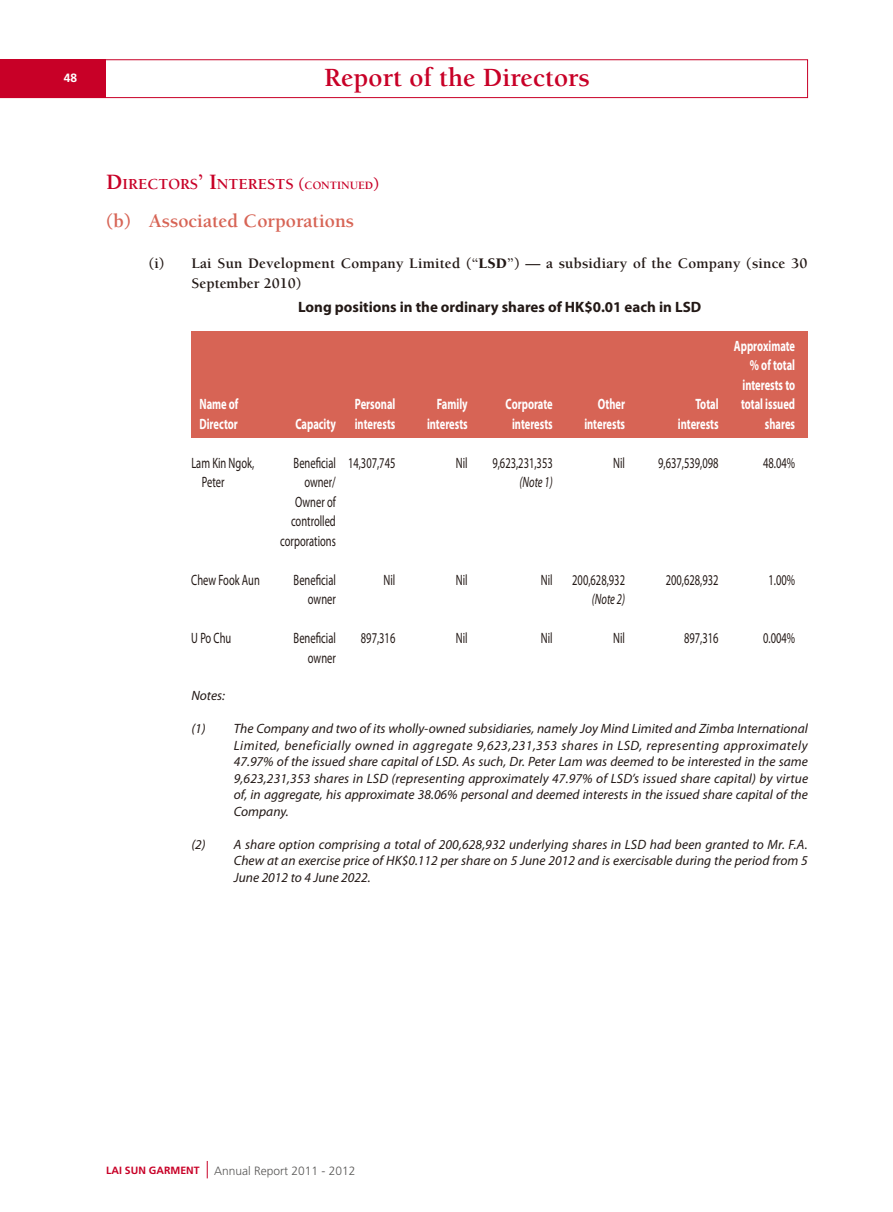
<style>
.page{position:relative;width:893px;height:1212px;background:#fff}
.page>*{position:absolute;margin:0;border:0;box-sizing:border-box;transform-origin:0 0}
.t1{font:700 27px "Berkeley Std";color:#c80027}
.t2{font:700 19.5px "Berkeley Std";color:#d76455}
.t3{font:700 15.75px "Berkeley Std";color:#c80027}
.t4{font:15px/19.5px "Myriad Pro";color:#231916;text-align:right;scale:.7 1}
.t5{font:700 15px/19.5px "Myriad Pro";color:#fff;text-align:right;scale:.7 1}
.t6{font:700 15px/19.5px "Berkeley Std";letter-spacing:.01em;color:#231916}
.t7{font:700 15px "Myriad Pro";color:#231916}
.t8{font:italic 15px "Myriad Pro";color:#231916;scale:.7 1}
.t9{font:italic 13.5px/16.5px "Myriad Pro";color:#231916;text-align:justify}
.t10{font:300 12px "Frutiger LT Std";color:#595857}
.t11{font:700 12px "Frutiger LT Std";color:#fff}
.s1{font-size:22.5px}
.s2{font-size:16.5px}
.s3{font-size:11.55px}
.s4{font-weight:900}
.s5{font-weight:700;font-size:10.5px;color:#c80027}
</style>
<div class="page">
<svg style="left:207px;top:1161px;width:1px;height:17px"></svg>
<svg style="left:0;top:59px;width:808px;height:39px"></svg>
<div style="left:191px;top:331px;width:617px;height:107px;background:#d76455"></div>
<p class="t11" style="left:64px;top:70px;width:15px">48</p>
<h1 class="t1" style="left:324px;top:63px;width:267px">Report of the Directors</h1>
<p class="t3" style="left:106px;top:175px;width:274px"><span class="s1">D</span>IRECTORS<span class="s1">’ I</span>NTERESTS <span class="s2">(</span><span class="s3">CONTINUED</span><span class="s2">)</span></p>
<h2 class="t2" style="left:106px;top:211px;width:249px">(b) Associated Corporations</h2>
<p class="t6" style="left:191px;top:254px;width:618px;text-indent:-43px">(i) Lai Sun Development Company Limited (“<span class="s4">LSD</span>”) — a subsidiary of the Company (since 30<br>September 2010)</p>
<p class="t7" style="left:298px;top:297px;width:405px">Long positions in the ordinary shares of HK$0.01 each in LSD</p>
<p class="t5" style="left:734px;top:335px;width:89px">Approximate % of total interests to</p>
<p class="t5" style="left:199px;top:394px;width:57px">Name of</p>
<p class="t5" style="left:355px;top:394px;width:59px">Personal</p>
<p class="t5" style="left:437px;top:394px;width:46px">Family</p>
<p class="t5" style="left:506px;top:394px;width:69px">Corporate</p>
<p class="t5" style="left:598px;top:394px;width:40px">Other</p>
<p class="t5" style="left:695px;top:394px;width:35px">Total</p>
<p class="t5" style="left:741px;top:394px;width:79px">total issued</p>
<p class="t5" style="left:199px;top:413px;width:56px">Director</p>
<p class="t5" style="left:295px;top:413px;width:59px">Capacity</p>
<p class="t5" style="left:355px;top:413px;width:60px">interests</p>
<p class="t5" style="left:427px;top:413px;width:60px">interests</p>
<p class="t5" style="left:512px;top:413px;width:60px">interests</p>
<p class="t5" style="left:584px;top:413px;width:60px">interests</p>
<p class="t5" style="left:678px;top:413px;width:60px">interests</p>
<p class="t5" style="left:765px;top:413px;width:45px">shares</p>
<p class="t4" style="left:191px;top:453px;width:92px">Lam Kin Ngok,</p>
<p class="t4" style="left:294px;top:453px;width:147px">Beneficial 14,307,745</p>
<p class="t4" style="left:456px;top:453px;width:19px">Nil</p>
<p class="t4" style="left:492px;top:453px;width:88px">9,623,231,353</p>
<p class="t4" style="left:613px;top:453px;width:19px">Nil</p>
<p class="t4" style="left:658px;top:453px;width:88px">9,637,539,098</p>
<p class="t4" style="left:763px;top:453px;width:47px">48.04%</p>
<p class="t4" style="left:202px;top:472px;width:34px">Peter</p>
<p class="t4" style="left:304px;top:472px;width:47px">owner/</p>
<p class="t8" style="left:520px;top:473px;width:49px">(Note 1)</p>
<p class="t4" style="left:280px;top:492px;width:81px">Owner of controlled corporations</p>
<p class="t4" style="left:191px;top:570px;width:99px">Chew Fook Aun</p>
<p class="t4" style="left:294px;top:570px;width:62px">Beneficial</p>
<p class="t4" style="left:383px;top:570px;width:19px">Nil</p>
<p class="t4" style="left:456px;top:570px;width:19px">Nil</p>
<p class="t4" style="left:541px;top:570px;width:19px">Nil</p>
<p class="t4" style="left:572px;top:570px;width:77px">200,628,932</p>
<p class="t4" style="left:666px;top:570px;width:77px">200,628,932</p>
<p class="t4" style="left:768px;top:570px;width:40px">1.00%</p>
<p class="t4" style="left:308px;top:589px;width:41px">owner</p>
<p class="t8" style="left:592px;top:590px;width:49px">(Note 2)</p>
<p class="t4" style="left:191px;top:628px;width:59px">U Po Chu</p>
<p class="t4" style="left:294px;top:628px;width:62px">Beneficial</p>
<p class="t4" style="left:361px;top:628px;width:51px">897,316</p>
<p class="t4" style="left:456px;top:628px;width:19px">Nil</p>
<p class="t4" style="left:541px;top:628px;width:19px">Nil</p>
<p class="t4" style="left:613px;top:628px;width:19px">Nil</p>
<p class="t4" style="left:684px;top:628px;width:51px">897,316</p>
<p class="t4" style="left:763px;top:628px;width:47px">0.004%</p>
<p class="t4" style="left:308px;top:648px;width:41px">owner</p>
<p class="t9" style="left:191px;top:687px;width:35px">Notes:</p>
<p class="t9" style="left:234px;top:720px;width:576px;text-indent:-43px">(1) The Company and two of its wholly-owned subsidiaries, namely Joy Mind Limited and Zimba International Limited, beneficially owned in aggregate 9,623,231,353 shares in LSD, representing approximately 47.97% of the issued share capital of LSD. As such, Dr. Peter Lam was deemed to be interested in the same 9,623,231,353 shares in LSD (representing approximately 47.97% of LSD’s issued share capital) by virtue of, in aggregate, his approximate 38.06% personal and deemed interests in the issued share capital of the Company.</p>
<p class="t9" style="left:234px;top:836px;width:575px;text-indent:-43px">(2) A share option comprising a total of 200,628,932 underlying shares in LSD had been granted to Mr. F.A.<br>Chew at an exercise price of HK$0.112 per share on 5 June 2012 and is exercisable during the period from 5<br>June 2012 to 4 June 2022.</p>
<p class="t10" style="left:106px;top:1164px;width:251px"><span class="s5">LAI SUN GARMENT</span> Annual Report 2011 - 2012</p>
</div>
